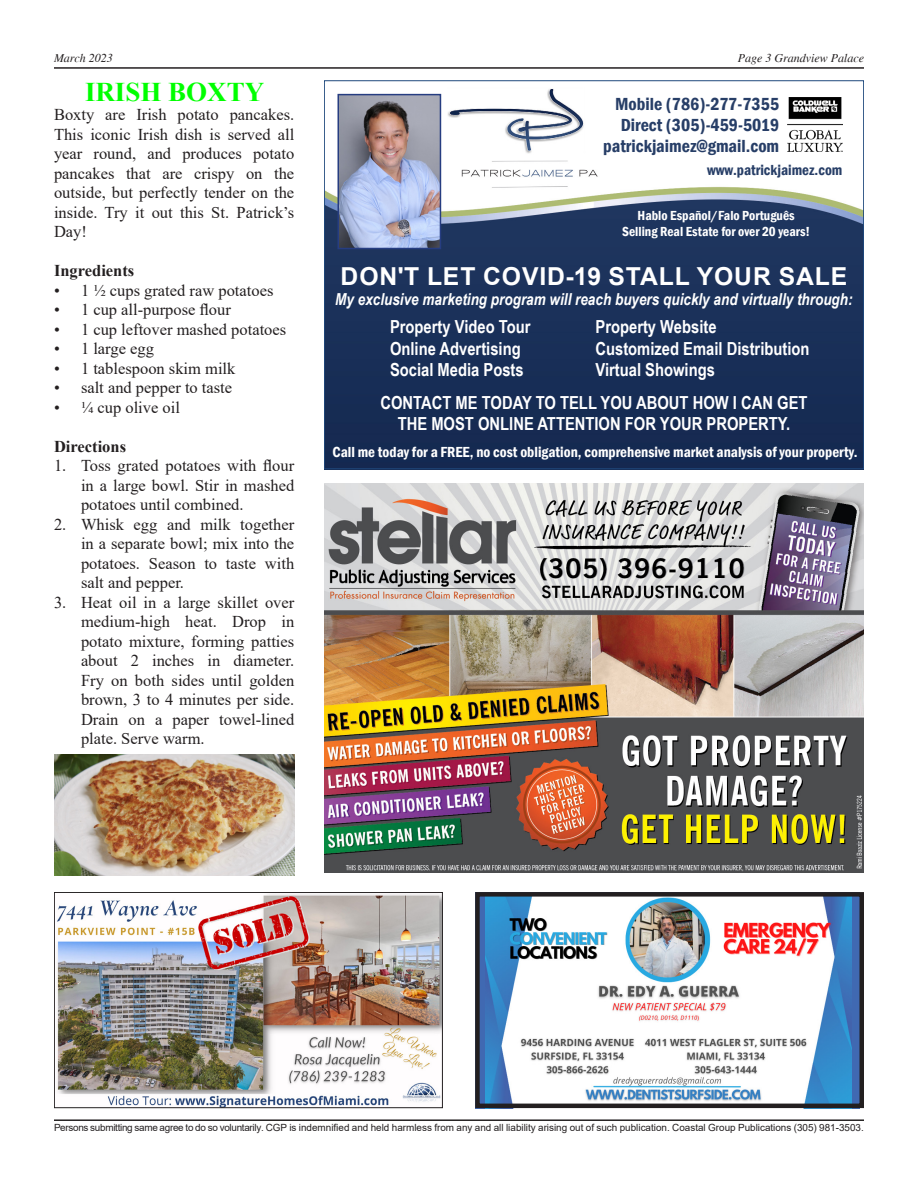
<style>
.page{position:relative;width:918px;height:1188px;background:#fff}
.page>*{position:absolute;margin:0;border:0;box-sizing:border-box;transform-origin:0 0}
.t1{font:700 27px "Times New Roman";color:#0f0}
.t2{font:700 24.75px "Arial";letter-spacing:.035em;color:#fff}
.t3{font:700 18px/32.4px "Arial Narrow";color:#fff}
.t4{font:600 condensed 18px/21px "Franklin Gothic";color:#273e67;text-align:right}
.t5{font:16.5px/19.5px "Times New Roman";color:#231f20;text-align:justify}
.t6{font:italic 700 16.5px "Arial Narrow";color:#fff}
.t7{font:700 16.5px "Times New Roman";color:#231f20}
.t8{font:600 condensed 15px "Franklin Gothic";color:#fff}
.t9{font:600 condensed 15px "Franklin Gothic";color:#273e67}
.t10{font:600 condensed 13.5px/16.2px "Franklin Gothic";color:#fff;text-align:center}
.t11{font:italic 12px "Times";color:#231f20}
.t12{font:9.9px "Arial";color:#231f20}
</style>
<div class="page">
<hr style="left:54px;top:67px;width:810px;height:2px;background:#231f20">
<hr style="left:54px;top:1119px;width:810px;height:2px;background:#231f20">
<img style="left:57px;top:894px;width:384px;height:212px">
<div style="left:54px;top:892px;width:389px;height:216px;border:1px solid #231f20"></div>
<div style="left:475px;top:892px;width:384px;height:216px;background:#4069b2"></div>
<img style="left:486px;top:898px;width:365px;height:204px">
<div style="left:475px;top:892px;width:389px;height:216px;border:5px solid #231f20"></div>
<img style="left:324px;top:484px;width:540px;height:389px">
<img style="left:326px;top:93px;width:536px;height:374px">
<img style="left:447px;top:89px;width:152px;height:102px">
<img style="left:341px;top:97px;width:97px;height:149px">
<div style="left:338px;top:94px;width:103px;height:155px;border:2px solid #263d81"></div>
<img style="left:788px;top:97px;width:54px;height:55px">
<img style="left:54px;top:754px;width:240px;height:121px">
<p class="t11" style="left:54px;top:52px;width:60px">March 2023</p>
<p class="t11" style="left:738px;top:52px;width:128px">Page 3 Grandview Palace</p>
<p class="t1" style="left:85px;top:72px;width:181px">IRISH BOXTY</p>
<p class="t5" style="left:54px;top:104px;width:242px">Boxty are Irish potato pancakes.<br>This iconic Irish dish is served all year round, and produces potato pancakes that are crispy on the outside, but perfectly tender on the inside. Try it out this St. Patrick’s Day!</p>
<p class="t7" style="left:54px;top:259px;width:82px">Ingredients</p>
<p class="t5" style="left:54px;top:280px;width:221px">• 1 ½ cups grated raw potatoes</p>
<p class="t5" style="left:54px;top:299px;width:178px">• 1 cup all-purpose flour</p>
<p class="t5" style="left:54px;top:319px;width:234px">• 1 cup leftover mashed potatoes</p>
<p class="t5" style="left:54px;top:338px;width:102px">• 1 large egg</p>
<p class="t5" style="left:54px;top:358px;width:183px">• 1 tablespoon skim milk</p>
<p class="t5" style="left:54px;top:377px;width:180px">• salt and pepper to taste</p>
<p class="t5" style="left:54px;top:397px;width:127px">• ¼ cup olive oil</p>
<p class="t7" style="left:54px;top:434px;width:74px">Directions</p>
<p class="t5" style="left:81px;top:455px;width:215px;text-indent:-27px">1. Toss grated potatoes with flour in a large bowl. Stir in mashed potatoes until combined.</p>
<p class="t5" style="left:81px;top:514px;width:215px;text-indent:-27px">2. Whisk egg and milk together in a separate bowl; mix into the potatoes. Season to taste with salt and pepper.</p>
<p class="t5" style="left:81px;top:592px;width:215px;text-indent:-27px">3. Heat oil in a large skillet over medium-high heat. Drop in potato mixture, forming patties about 2 inches in diameter.<br>Fry on both sides until golden brown, 3 to 4 minutes per side.<br>Drain on a paper towel-lined plate. Serve warm.</p>
<p class="t4" style="left:603px;top:93px;width:177px">Mobile (786)-277-7355<br>Direct (305)-459-5019 patrickjaimez@gmail.com</p>
<p class="t9" style="left:707px;top:160px;width:137px">www.patrickjaimez.com</p>
<p class="t10" style="left:622px;top:207px;width:190px">Hablo Español/Falo Português<br>Selling Real Estate for over 20 years!</p>
<p class="t2" style="left:341px;top:259px;width:508px">DON'T LET COVID-19 STALL YOUR SALE</p>
<p class="t6" style="left:335px;top:287px;width:519px">My exclusive marketing program will reach buyers quickly and virtually through:</p>
<p class="t3" style="left:390px;top:310px;width:142px">Property Video Tour</p>
<p class="t3" style="left:596px;top:310px;width:123px">Property Website</p>
<p class="t3" style="left:390px;top:331px;width:132px">Online Advertising</p>
<p class="t3" style="left:596px;top:331px;width:216px">Customized Email Distribution</p>
<p class="t3" style="left:390px;top:353px;width:135px">Social Media Posts</p>
<p class="t3" style="left:380px;top:353px;width:429px;text-indent:215px">Virtual Showings<br>CONTACT ME TODAY TO TELL YOU ABOUT HOW I CAN GET</p>
<p class="t3" style="left:398px;top:407px;width:394px">THE MOST ONLINE ATTENTION FOR YOUR PROPERTY.</p>
<p class="t8" style="left:333px;top:442px;width:527px">Call me today for a FREE, no cost obligation, comprehensive market analysis of your property.</p>
<p class="t12" style="left:54px;top:1121px;width:811px">Persons submitting same agree to do so voluntarily. CGP is indemnified and held harmless from any and all liability arising out of such publication. Coastal Group Publications (305) 981-3503.</p>
</div>
